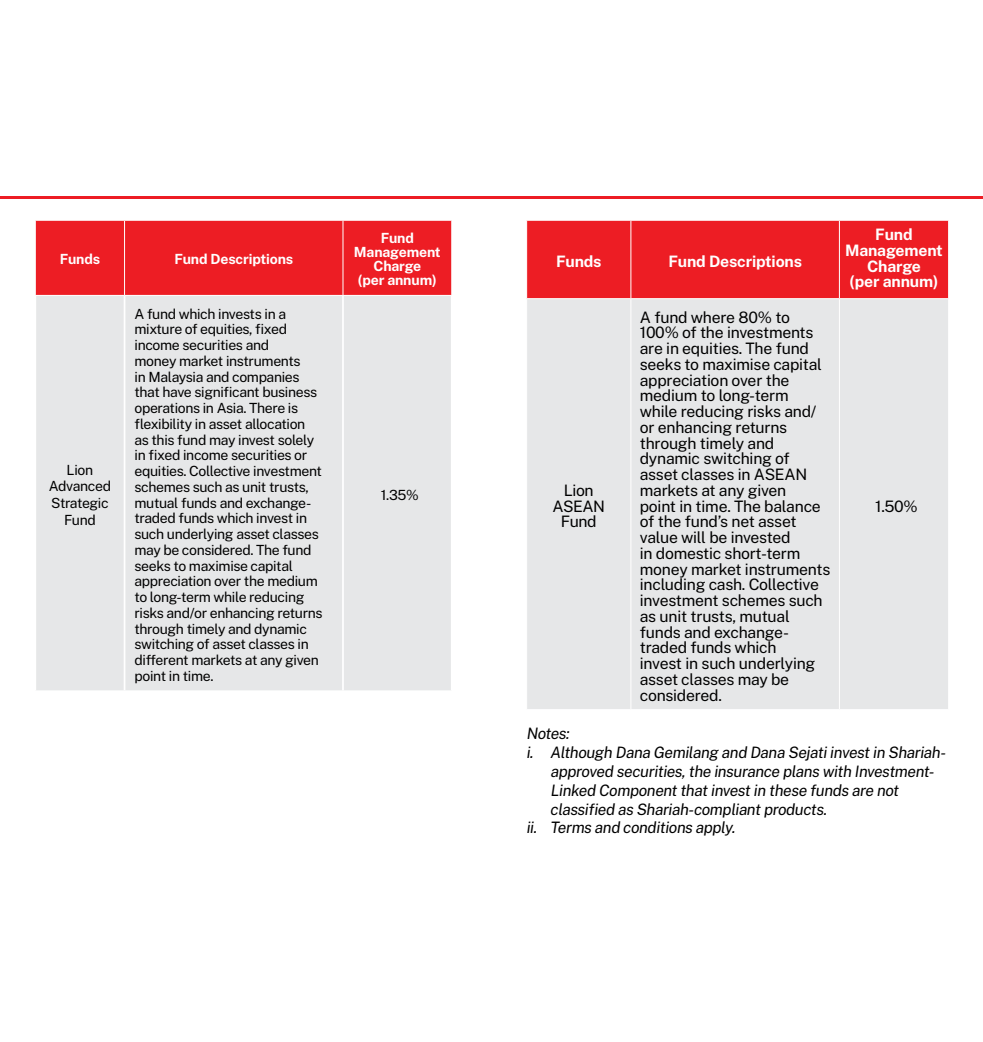
<style>
.page{position:relative;width:983px;height:1042px;background:#fff}
.page>*{position:absolute;margin:0;border:0;box-sizing:border-box;transform-origin:0 0}
.t1{font:15.75px/15.8px "Public Sans";letter-spacing:-.015em;color:#000;text-align:center}
.t2{font:italic 15.75px "Public Sans";letter-spacing:-.025em;color:#000}
.t3{font:700 15.75px/15.8px "Public Sans";letter-spacing:-.01em;color:#fff;text-align:center}
.t4{font:14px/15.8px "Public Sans";letter-spacing:-.025em;color:#000;text-align:center}
.t5{font:700 14px/14px "Public Sans";letter-spacing:-.01em;color:#fff;text-align:center}
</style>
<div class="page">
<hr style="left:491px;top:196px;width:491px;height:2px;background:#ed1d24">
<hr style="left:0;top:196px;width:491px;height:2px;background:#ed1d24">
<div style="left:36px;top:221px;width:415px;height:74px;background:#ed1d24"></div>
<div style="left:36px;top:296px;width:415px;height:394px;background:#e6e7e8"></div>
<hr style="left:124px;top:296px;width:1px;height:394px;background:#fff">
<hr style="left:342px;top:296px;width:2px;height:394px;background:#fff">
<hr style="left:124px;top:221px;width:1px;height:74px;background:#fff">
<hr style="left:342px;top:221px;width:1px;height:74px;background:#fff">
<div style="left:527px;top:221px;width:420px;height:77px;background:#ed1d24"></div>
<div style="left:527px;top:299px;width:420px;height:410px;background:#e6e7e8"></div>
<hr style="left:630px;top:221px;width:1px;height:77px;background:#fff">
<hr style="left:838px;top:221px;width:1px;height:77px;background:#fff">
<hr style="left:630px;top:299px;width:1px;height:410px;background:#fff">
<hr style="left:838px;top:299px;width:1px;height:410px;background:#fff">
<p class="t5" style="left:60px;top:252px;width:42px">Funds</p>
<p class="t5" style="left:174px;top:252px;width:120px">Fund Descriptions</p>
<p class="t4" style="left:49px;top:461px;width:64px;line-height:16.8px">Lion<br>Advanced<br>Strategic<br>Fund</p>
<p class="t4" style="left:134px;top:305px;width:189px;text-align:left">A fund which invests in a mixture of equities, fixed income securities and<br>money market instruments<br>in Malaysia and companies that have significant business operations in Asia. There is flexibility in asset allocation as this fund may invest solely in fixed income securities or equities. Collective investment schemes such as unit trusts, mutual funds and exchange&shy;traded funds which invest in such underlying asset classes may be considered. The fund seeks to maximise capital appreciation over the medium to long-term while reducing risks and/or enhancing returns through timely and dynamic switching of asset classes in different markets at any given point in time.</p>
<p class="t5" style="left:354px;top:231px;width:88px">Fund<br>Management<br>Charge<br>(per annum)</p>
<p class="t4" style="left:381px;top:486px;width:39px">1.35%</p>
<p class="t3" style="left:556px;top:253px;width:47px">Funds</p>
<p class="t3" style="left:668px;top:253px;width:135px">Fund Descriptions</p>
<p class="t1" style="left:552px;top:482px;width:54px">Lion<br>ASEAN<br>Fund</p>
<p class="t1" style="left:639px;top:308px;width:192px;text-align:left">A fund where 80% to<br>100% of the investments are in equities. The fund seeks to maximise capital appreciation over the medium to long-term while reducing risks and/ or enhancing returns through timely and dynamic switching of asset classes in ASEAN markets at any given<br>point in time. The balance of the fund’s net asset value will be invested<br>in domestic short-term money market instruments including cash. Collective investment schemes such as unit trusts, mutual funds and exchange&shy;traded funds which<br>invest in such underlying asset classes may be considered.</p>
<p class="t3" style="left:844px;top:226px;width:99px">Fund<br>Management<br>Charge<br>(per annum)</p>
<p class="t1" style="left:875px;top:497px;width:44px">1.50%</p>
<p class="t2" style="left:526px;top:723px;width:45px">Notes:</p>
<p class="t2" style="left:526px;top:742px;width:421px">i. Although Dana Gemilang and Dana Sejati invest in Shariah-</p>
<p class="t2" style="left:550px;top:761px;width:385px">approved securities, the insurance plans with Investment-</p>
<p class="t2" style="left:550px;top:779px;width:350px">Linked Component that invest in these funds are not</p>
<p class="t2" style="left:550px;top:798px;width:278px">classified as Shariah-compliant products.</p>
<p class="t2" style="left:526px;top:817px;width:210px">ii. Terms and conditions apply.</p>
</div>
